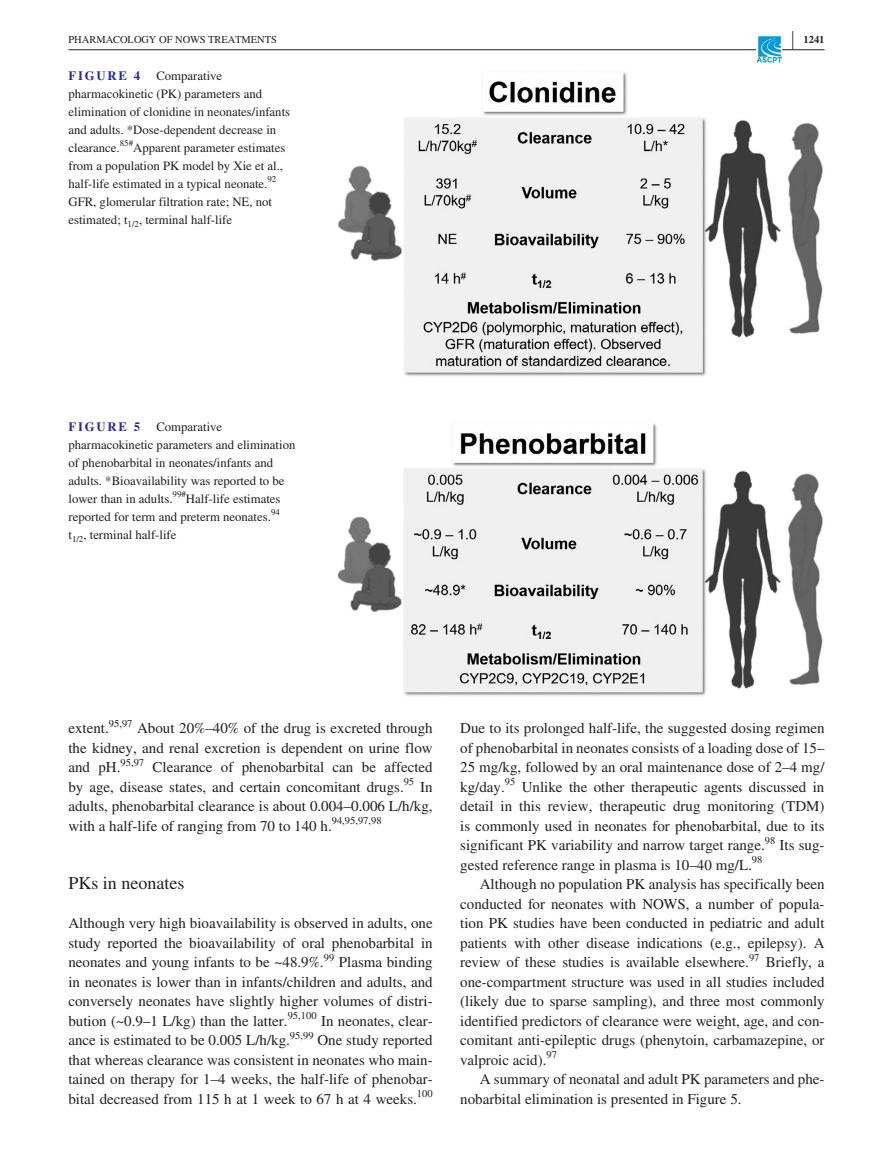
<style>
.page{position:relative;width:893px;height:1174px;background:#fff}
.page>*{position:absolute;margin:0;border:0;box-sizing:border-box;transform-origin:0 0}
.t1{font:700 25.95px "STIX";color:#231f20;scale:.36 1}
.t2{font:18px "STIX";color:#231f20}
.t3{font:15px/19.5px "STIX";color:#231f20;text-align:justify}
.t4{font:12.75px/18px "STIX";color:#231f20}
.t5{font:700 12.75px "STIX";letter-spacing:.14em;color:#2c2d8c}
.t6{font:10.5px "STIX";color:#231f20}
.t7{font:700 10.5px "STIX";color:#231f20}
.t8{font:8.85px "STIX";color:#231f20}
</style>
<div class="page">
<hr style="left:68px;top:49px;width:756px;height:1px;background:#231f20">
<img style="left:756px;top:37px;width:26px;height:25px">
<img style="left:338px;top:72px;width:485px;height:304px">
<img style="left:337px;top:423px;width:486px;height:273px">
<h1 class="t1" style="left:792px;top:25px;width:7px">|</h1>
<p class="t6" style="left:68px;top:32px;width:210px">PHARMACOLOGY OF NOWS TREATMENTS</p>
<p class="t7" style="left:803px;top:33px;width:22px">1241</p>
<p class="t5" style="left:68px;top:68px;width:73px">FIGURE 4</p>
<p class="t4" style="left:68px;top:67px;width:223px;text-indent:88px">Comparative pharmacokinetic (PK) parameters and elimination of clonidine in neonates/infants and adults. *Dose-dependent decrease in clearance.</p>
<p class="t8" style="left:120px;top:137px;width:15px">85#</p>
<p class="t4" style="left:68px;top:139px;width:218px;text-indent:65px">Apparent parameter estimates from a population PK model by Xie et al., half-life estimated in a typical neonate.</p>
<p class="t8" style="left:267px;top:173px;width:10px">92</p>
<p class="t4" style="left:68px;top:193px;width:205px">GFR, glomerular filtration rate; NE, not estimated; t<sub>1/2</sub>, terminal half-life</p>
<p class="t5" style="left:68px;top:419px;width:73px">FIGURE 5</p>
<p class="t4" style="left:68px;top:418px;width:228px;text-indent:88px">Comparative pharmacokinetic parameters and elimination of phenobarbital in neonates/infants and adults. *Bioavailability was reported to be lower than in adults.</p>
<p class="t8" style="left:173px;top:488px;width:15px">99#</p>
<p class="t4" style="left:68px;top:490px;width:214px;text-indent:118px">Half-life estimates reported for term and preterm neonates.</p>
<p class="t8" style="left:271px;top:506px;width:10px">94</p>
<p class="t4" style="left:68px;top:526px;width:110px">t<sub>1/2</sub>, terminal half-life</p>
<p class="t6" style="left:109px;top:716px;width:25px">95,97</p>
<p class="t3" style="left:68px;top:719px;width:366px;text-indent:69px">About 20%–40% of the drug is excreted through the kidney, and renal excretion is dependent on urine flow and pH.</p>
<p class="t3" style="left:68px;top:719px;width:42px">extent.</p>
<p class="t6" style="left:121px;top:755px;width:25px">95,97</p>
<p class="t3" style="left:68px;top:758px;width:366px;text-indent:84px">Clearance of phenobarbital can be affected by age, disease states, and certain concomitant drugs.</p>
<p class="t6" style="left:404px;top:774px;width:12px">95</p>
<p class="t3" style="left:68px;top:778px;width:366px;text-indent:352px">In adults, phenobarbital clearance is about 0.004–0.006 L/h/kg, with a half-life of ranging from 70 to 140 h.</p>
<p class="t6" style="left:332px;top:813px;width:51px">94,95,97,98</p>
<p class="t2" style="left:68px;top:871px;width:118px">PKs in neonates</p>
<p class="t3" style="left:68px;top:914px;width:366px">Although very high bioavailability is observed in adults, one study reported the bioavailability of oral phenobarbital in neonates and young infants to be ~48.9%.</p>
<p class="t6" style="left:324px;top:950px;width:12px">99</p>
<p class="t3" style="left:68px;top:953px;width:366px;text-indent:270px">Plasma binding in neonates is lower than in infants/children and adults, and conversely neonates have slightly higher volumes of distri&shy;bution (~0.9–1 L/kg) than the latter.</p>
<p class="t6" style="left:288px;top:1008px;width:30px">95,100</p>
<p class="t3" style="left:321px;top:1012px;width:113px">In neonates, clear-</p>
<p class="t3" style="left:68px;top:1031px;width:223px">ance is estimated to be 0.005 L/h/kg.</p>
<p class="t6" style="left:290px;top:1028px;width:25px">95,99</p>
<p class="t3" style="left:68px;top:1031px;width:366px;text-indent:249px">One study reported that whereas clearance was consistent in neonates who main&shy;tained on therapy for 1–4 weeks, the half-life of phenobar&shy;bital decreased from 115 h at 1 week to 67 h at 4 weeks.</p>
<p class="t6" style="left:417px;top:1086px;width:17px">100</p>
<p class="t3" style="left:460px;top:719px;width:366px">Due to its prolonged half-life, the suggested dosing regimen of phenobarbital in neonates consists of a loading dose of 15– 25 mg/kg, followed by an oral maintenance dose of 2–4 mg/ kg/day.<sup>95</sup> Unlike the other therapeutic agents discussed in detail in this review, therapeutic drug monitoring (TDM) is commonly used in neonates for phenobarbital, due to its significant PK variability and narrow target range.</p>
<p class="t6" style="left:765px;top:833px;width:12px">98</p>
<p class="t3" style="left:779px;top:836px;width:46px">Its sug-</p>
<p class="t3" style="left:460px;top:856px;width:293px">gested reference range in plasma is 10–40 mg/L.</p>
<p class="t6" style="left:752px;top:852px;width:12px">98</p>
<p class="t3" style="left:460px;top:875px;width:366px;text-indent:20px">Although no population PK analysis has specifically been conducted for neonates with NOWS, a number of popula&shy;tion PK studies have been conducted in pediatric and adult patients with other disease indications (e.g., epilepsy). A review of these studies is available elsewhere.</p>
<p class="t6" style="left:749px;top:950px;width:12px">97</p>
<p class="t3" style="left:460px;top:953px;width:366px;text-indent:305px">Briefly, a one-compartment structure was used in all studies included (likely due to sparse sampling), and three most commonly identified predictors of clearance were weight, age, and con&shy;comitant anti-epileptic drugs (phenytoin, carbamazepine, or valproic acid).</p>
<p class="t6" style="left:547px;top:1047px;width:12px">97</p>
<p class="t3" style="left:460px;top:1070px;width:366px;text-indent:20px">A summary of neonatal and adult PK parameters and phe&shy;nobarbital elimination is presented in Figure 5.</p>
</div>
